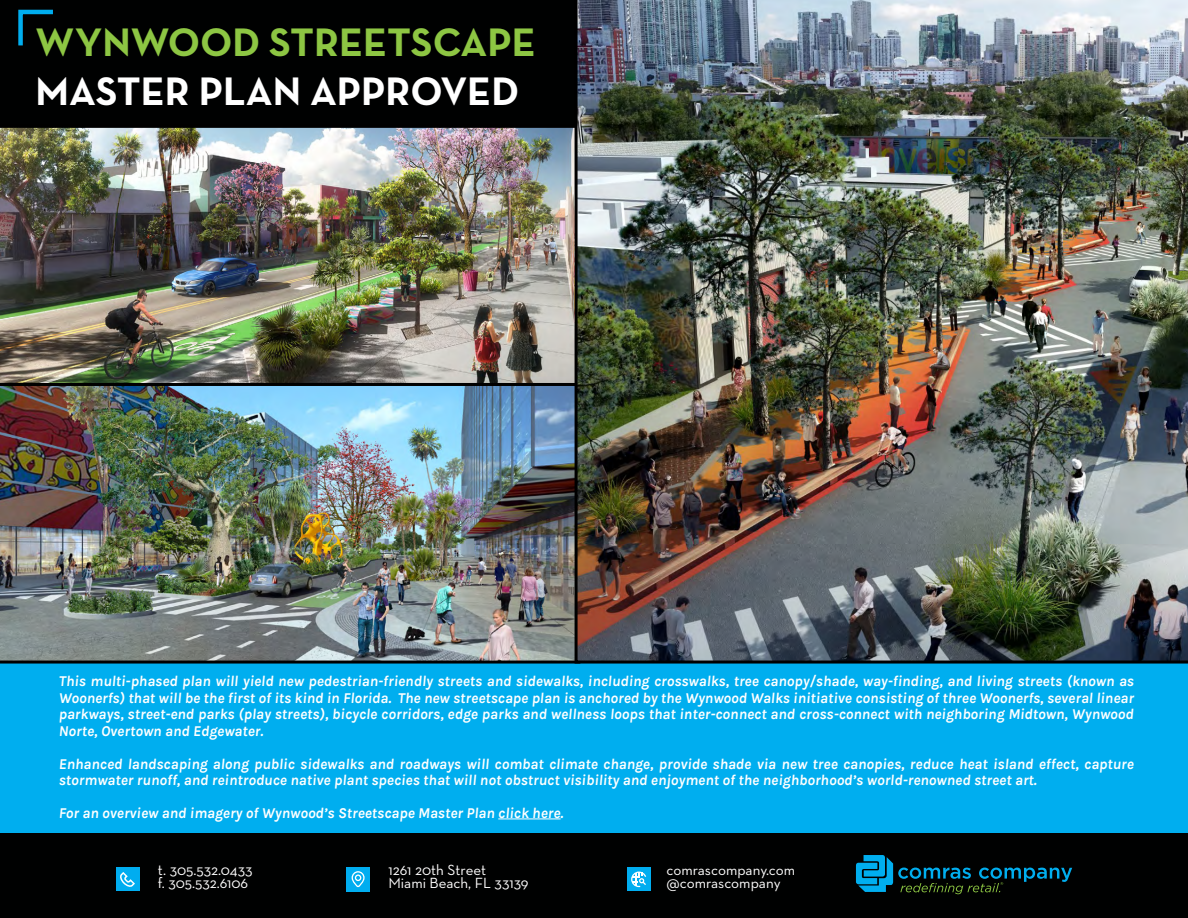
<style>
.page{position:relative;width:1188px;height:918px;background:#000101}
.page>*{position:absolute;margin:0;border:0;box-sizing:border-box;transform-origin:0 0}
.t1{font:700 40.5px "Neutra Text";color:#8dc643}
.t2{font:700 40.5px "Neutra Text";color:#fff}
.t3{font:italic 700 15px/16.5px "Karla";color:#fff;text-align:justify}
.t4{font:15px/13.5px "Neutra Text";color:#fff}
</style>
<div class="page">
<svg style="left:856px;top:855px;width:216px;height:39px"></svg>
<div style="left:627px;top:868px;width:23px;height:23px;background:#00adf0"></div>
<svg style="left:631px;top:872px;width:15px;height:15px"></svg>
<div style="left:116px;top:868px;width:23px;height:23px;background:#00adf0"></div>
<svg style="left:120px;top:872px;width:15px;height:15px"></svg>
<div style="left:346px;top:867px;width:24px;height:24px;background:#00adf0"></div>
<svg style="left:352px;top:871px;width:13px;height:16px"></svg>
<svg style="left:18px;top:9px;width:35px;height:37px"></svg>
<div style="left:0;top:662px;width:1188px;height:171px;background:#00aeef"></div>
<hr style="left:498px;top:819px;width:63px;height:1px;background:#fff">
<img style="left:0;top:386px;width:575px;height:278px">
<img style="left:0;top:127px;width:575px;height:256px">
<img style="left:575px;top:0;width:613px;height:664px">
<h1 class="t1" style="left:36px;top:17px;width:502px">WYNWOOD STREETSCAPE</h1>
<h1 class="t2" style="left:36px;top:65px;width:485px">MASTER PLAN APPROVED</h1>
<p class="t3" style="left:59px;top:672px;width:1077px">This multi-phased plan will yield new pedestrian-friendly streets and sidewalks, including crosswalks, tree canopy/shade, way-finding, and living streets (known as Woonerfs) that will be the first of its kind in Florida. The new streetscape plan is anchored by the Wynwood Walks initiative consisting of three Woonerfs, several linear parkways, street-end parks (play streets), bicycle corridors, edge parks and wellness loops that inter-connect and cross-connect with neighboring Midtown, Wynwood Norte, Overtown and Edgewater.</p>
<p class="t3" style="left:59px;top:755px;width:1077px">Enhanced landscaping along public sidewalks and roadways will combat climate change, provide shade via new tree canopies, reduce heat island effect, capture stormwater runoff, and reintroduce native plant species that will not obstruct visibility and enjoyment of the neighborhood’s world-renowned street art.</p>
<p class="t3" style="left:59px;top:804px;width:506px">For an overview and imagery of Wynwood’s Streetscape Master Plan click here.</p>
<p class="t4" style="left:158px;top:863px;width:96px">t. 305.532.0433 f. 305.532.6106</p>
<p class="t4" style="left:388px;top:863px;width:142px">1261 20th Street<br>Miami Beach, FL 33139</p>
<p class="t4" style="left:666px;top:863px;width:130px">comrascompany.com @comrascompany</p>
</div>
